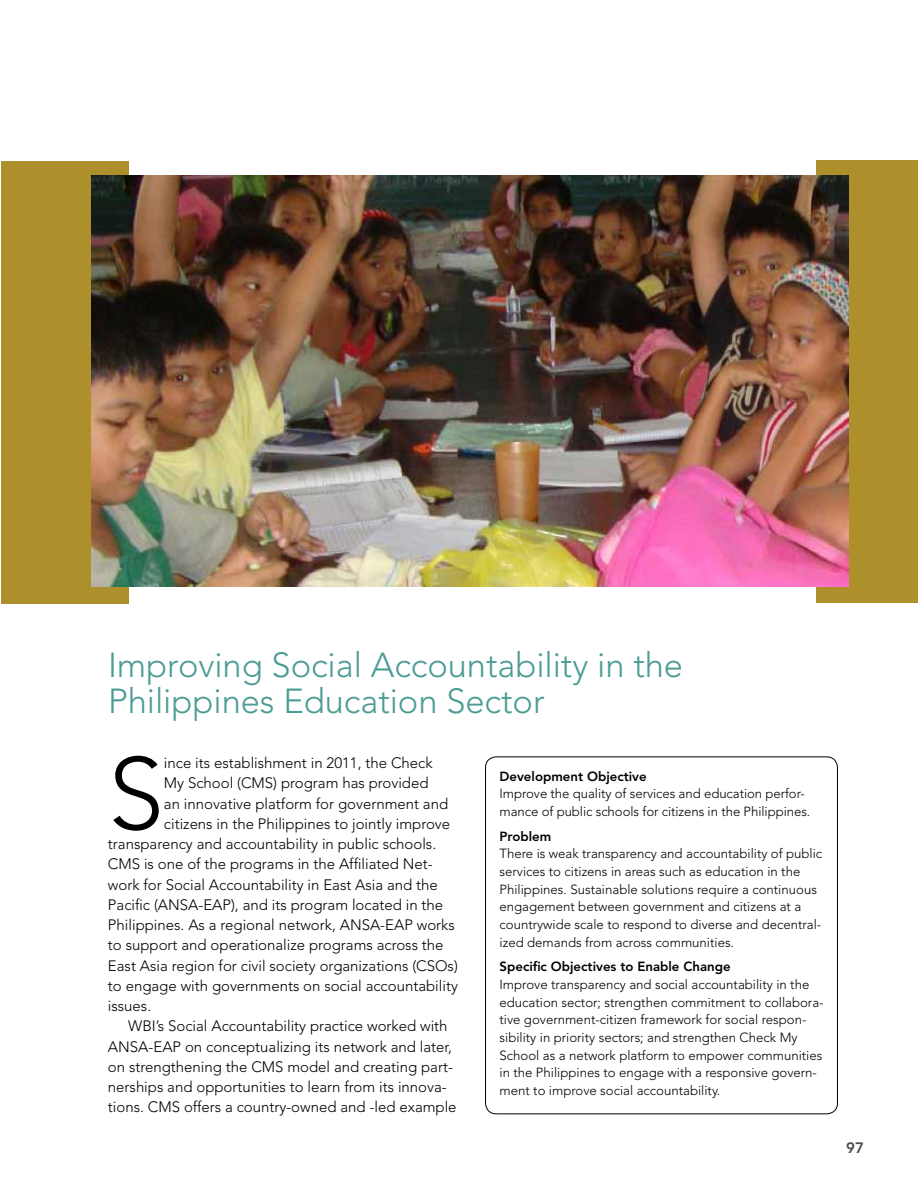
<style>
.page{position:relative;width:918px;height:1188px;background:#fff}
.page>*{position:absolute;margin:0;border:0;box-sizing:border-box;transform-origin:0 0}
.t1{font:300 100.8px "Avenir";color:#000}
.t2{font:300 34.5px/36px "Avenir";color:#4c9c95}
.t3{font:300 15px/20.2px "Avenir";color:#000;text-align:justify}
.t4{font:800 15px "Avenir";color:#4f4b4a}
.t5{font:300 13.2px/17.7px "Avenir";color:#000}
.t6{font:800 13.2px "Avenir";color:#000}
</style>
<div class="page">
<div style="left:816px;top:160px;width:102px;height:442px;background:#ad8f2c"></div>
<div style="left:1px;top:161px;width:128px;height:443px;background:#ad8f2c"></div>
<div style="left:485px;top:756px;width:353px;height:358px;border:1px solid #000;border-radius:11px"></div>
<img style="left:92px;top:176px;width:757px;height:411px">
<h2 class="t2" style="left:108px;top:648px;width:577px">I mproving Social Accountability in the<br>Philippines Education Sector</h2>
<h1 class="t1" style="left:108px;top:735px;width:47px">S</h1>
<p class="t3" style="left:164px;top:753px;width:270px">ince its establishment in 2011, the Check</p>
<p class="t3" style="left:164px;top:773px;width:266px">My School (CMS) program has provided</p>
<p class="t3" style="left:164px;top:793px;width:286px">an innovative platform for government and</p>
<p class="t3" style="left:164px;top:814px;width:288px">citizens in the Philippines to jointly improve</p>
<p class="t3" style="left:108px;top:834px;width:330px">transparency and accountability in public schools.</p>
<p class="t3" style="left:108px;top:854px;width:326px">CMS is one of the programs in the Affiliated Net-</p>
<p class="t3" style="left:108px;top:874px;width:331px">work for Social Accountability in East Asia and the</p>
<p class="t3" style="left:108px;top:895px;width:337px">Pacific (ANSA-EAP), and its program located in the</p>
<p class="t3" style="left:108px;top:915px;width:348px">Philippines. As a regional network, ANSA-EAP works</p>
<p class="t3" style="left:108px;top:935px;width:337px">to support and operationalize programs across the</p>
<p class="t3" style="left:108px;top:955px;width:320px">East Asia region for civil society organizations (CSO</p>
<p class="t3" style="left:108px;top:955px;width:351px;text-indent:340px">s) to engage with governments on social accountability issues.</p>
<p class="t3" style="left:108px;top:1016px;width:350px;text-align:left;text-indent:20px">WBI ’s Social Accountability practice worked with ANSA-EAP on conceptualizing its network and later, on strengthening the CMS model and creating part&shy;nerships and opportunities to learn from its innova&shy;tions. CMS offers a country-owned and -led example</p>
<p class="t6" style="left:500px;top:768px;width:149px">Development Objective</p>
<p class="t5" style="left:500px;top:785px;width:312px">I mprove the quality of services and education perfor&shy;mance of public schools for citizens in the Philippines.</p>
<p class="t6" style="left:500px;top:828px;width:53px">Problem</p>
<p class="t5" style="left:500px;top:845px;width:324px">There is weak transparency and accountability of public services to citizens in areas such as education in the Philippines. Sustainable solutions require a continuous engagement between government and citizens at a countrywide scale to respond to diverse and decentral&shy;ized demands from across communities.</p>
<p class="t6" style="left:500px;top:959px;width:233px">Specific Objectives to Enable Change</p>
<p class="t5" style="left:500px;top:976px;width:326px">I mprove transparency and social accountability in the education sector; strengthen commitment to collabora&shy;tive government-citizen framework for social respon&shy;sibility in priority sectors; and strengthen Check My School as a network platform to empower communities in the Philippines to engage with a responsive govern&shy;ment to improve social accountability.</p>
<p class="t4" style="left:846px;top:1139px;width:19px">97</p>
</div>
